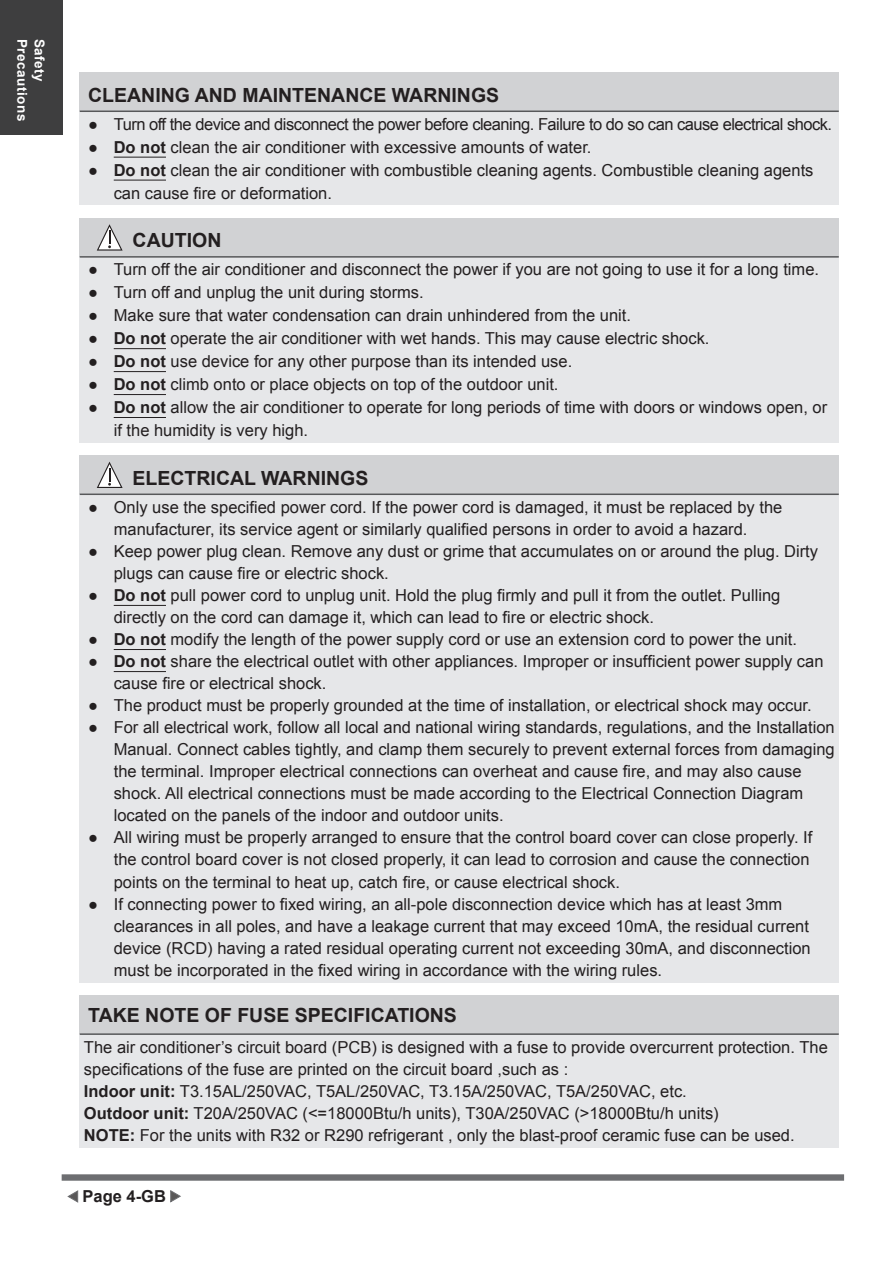
<style>
.page{position:relative;width:893px;height:1263px;background:#fff}
.page>*{position:absolute;margin:0;border:0;box-sizing:border-box;transform-origin:0 0}
.t1{font:700 19.5px "Arial";color:#231f20}
.t2{font:16.5px/22px "Arial";color:#231f20}
.t3{font:16.5px "Arial";letter-spacing:-.03em;color:#231f20}
.t4{font:700 16.5px "Arial";color:#231f20}
.t5{font:700 13.5px "Arial";letter-spacing:.04em;color:#fff}
.s1{font-weight:700}
</style>
<div class="page">
<div style="left:0;top:0;width:62px;height:135px;background:#3e3e3f"></div>
<div style="left:62px;top:1174px;width:782px;height:7px;background:#6d6e71"></div>
<div style="left:80px;top:72px;width:759px;height:39px;background:#d1d2d4"></div>
<div style="left:80px;top:111px;width:759px;height:94px;background:#e6e7e9"></div>
<hr style="left:80px;top:111px;width:759px;height:1px;background:#57585a">
<hr style="left:114px;top:157px;width:52px;height:1px;background:#231f20">
<hr style="left:114px;top:180px;width:52px;height:1px;background:#231f20">
<div style="left:80px;top:218px;width:759px;height:39px;background:#d1d2d4"></div>
<div style="left:80px;top:257px;width:759px;height:185px;background:#e6e7e9"></div>
<hr style="left:80px;top:256px;width:759px;height:2px;background:#57585a">
<svg style="left:97px;top:224px;width:26px;height:27px"></svg>
<hr style="left:114px;top:348px;width:52px;height:1px;background:#231f20">
<hr style="left:114px;top:371px;width:52px;height:1px;background:#231f20">
<hr style="left:114px;top:394px;width:52px;height:1px;background:#231f20">
<hr style="left:114px;top:417px;width:52px;height:1px;background:#231f20">
<div style="left:80px;top:455px;width:759px;height:39px;background:#d1d2d4"></div>
<div style="left:80px;top:494px;width:759px;height:488px;background:#e6e7e9"></div>
<hr style="left:80px;top:493px;width:759px;height:2px;background:#57585a">
<svg style="left:97px;top:462px;width:26px;height:26px"></svg>
<hr style="left:114px;top:605px;width:52px;height:1px;background:#231f20">
<hr style="left:114px;top:649px;width:52px;height:1px;background:#231f20">
<hr style="left:114px;top:671px;width:52px;height:1px;background:#231f20">
<div style="left:80px;top:995px;width:759px;height:39px;background:#d1d2d4"></div>
<div style="left:80px;top:1034px;width:759px;height:113px;background:#e6e7e9"></div>
<hr style="left:80px;top:1033px;width:759px;height:2px;background:#57585a">
<svg style="left:68px;top:1190px;width:10px;height:13px"></svg>
<svg style="left:170px;top:1190px;width:11px;height:12px"></svg>
<p class="t5" style="left:27px;top:39px;width:84px;rotate:90deg">Precautions</p>
<p class="t5" style="left:45px;top:39px;width:45px;rotate:90deg">Safety</p>
<p class="t1" style="left:88px;top:82px;width:412px">CLEANING AND MAINTENANCE WARNINGS</p>
<p class="t3" style="left:88px;top:113px;width:745px">● Turn off the device and disconnect the power before cleaning. Failure to do so can cause electrical shock.</p>
<p class="t2" style="left:88px;top:136px;width:505px">● <span class="s1">Do not</span> clean the air conditioner with excessive amounts of water.</p>
<p class="t2" style="left:114px;top:158px;width:701px;line-height:23px;text-indent:-26px">● <span class="s1">Do not</span> clean the air conditioner with combustible cleaning agents. Combustible cleaning agents can cause 昀椀re or deformation.</p>
<p class="t1" style="left:133px;top:233px;width:90px">CAUTION</p>
<p class="t2" style="left:88px;top:259px;width:732px">● Turn off the air conditioner and disconnect the power if you are not going to use it for a long time.</p>
<p class="t2" style="left:88px;top:282px;width:337px">● Turn off and unplug the unit during storms.</p>
<p class="t2" style="left:88px;top:305px;width:544px">● Make sure that water condensation can drain unhindered from the unit.</p>
<p class="t2" style="left:88px;top:327px;width:623px">● <span class="s1">Do not</span> operate the air conditioner with wet hands. This may cause electric shock.</p>
<p class="t2" style="left:88px;top:350px;width:486px">● <span class="s1">Do not</span> use device for any other purpose than its intended use.</p>
<p class="t2" style="left:88px;top:373px;width:472px">● <span class="s1">Do not</span> climb onto or place objects on top of the outdoor unit.</p>
<p class="t2" style="left:114px;top:396px;width:715px;line-height:23px;text-indent:-26px">● <span class="s1">Do not</span> allow the air conditioner to operate for long periods of time with doors or windows open, or if the humidity is very high.</p>
<p class="t1" style="left:133px;top:465px;width:237px">ELECTRICAL WARNINGS</p>
<p class="t2" style="left:88px;top:496px;width:696px;text-align:center">● Only use the speci昀椀ed power cord. If the power cord is damaged, it must be replaced by the manufacturer, its service agent or similarly quali昀椀ed persons in order to avoid a hazard.</p>
<p class="t2" style="left:114px;top:540px;width:706px;text-indent:-26px">● Keep power plug clean. Remove any dust or grime that accumulates on or around the plug. Dirty plugs can cause 昀椀re or electric shock.</p>
<p class="t2" style="left:114px;top:584px;width:668px;text-indent:-26px">● <span class="s1">Do not</span> pull power cord to unplug unit. Hold the plug 昀椀rmly and pull it from the outlet. Pulling directly on the cord can damage it, which can lead to 昀椀re or electric shock.</p>
<p class="t2" style="left:88px;top:628px;width:710px">● <span class="s1">Do not</span> modify the length of the power supply cord or use an extension cord to power the unit.</p>
<p class="t2" style="left:114px;top:650px;width:711px;text-indent:-26px">● <span class="s1">Do not</span> share the electrical outlet with other appliances. Improper or insuf昀椀cient power supply can cause 昀椀re or electrical shock.</p>
<p class="t2" style="left:88px;top:694px;width:725px">● The product must be properly grounded at the time of installation, or electrical shock may occur.</p>
<p class="t2" style="left:114px;top:716px;width:722px;text-indent:-26px">● For all electrical work, follow all local and national wiring standards, regulations, and the Installation Manual. Connect cables tightly, and clamp them securely to prevent external forces from damaging the terminal. Improper electrical connections can overheat and cause 昀椀re, and may also cause shock. All electrical connections must be made according to the Electrical Connection Diagram located on the panels of the indoor and outdoor units.</p>
<p class="t2" style="left:114px;top:827px;width:700px;text-indent:-26px">● All wiring must be properly arranged to ensure that the control board cover can close properly. If the control board cover is not closed properly, it can lead to corrosion and cause the connection points on the terminal to heat up, catch 昀椀re, or cause electrical shock.</p>
<p class="t2" style="left:114px;top:893px;width:698px;text-indent:-26px">● If connecting power to 昀椀xed wiring, an all-pole disconnection device which has at least 3mm clearances in all poles, and have a leakage current that may exceed 10mA, the residual current device (RCD) having a rated residual operating current not exceeding 30mA, and disconnection must be incorporated in the 昀椀xed wiring in accordance with the wiring rules.</p>
<p class="t1" style="left:88px;top:1002px;width:370px">TAKE NOTE OF FUSE SPECIFICATIONS</p>
<p class="t2" style="left:84px;top:1036px;width:745px">The air conditioner’s circuit board (PCB) is designed with a fuse to provide overcurrent protection. The speci昀椀cations of the fuse are printed on the circuit board ,such as :<br><span class="s1">Indoor unit:</span> T3.15AL/250VAC, T5AL/250VAC, T3.15A/250VAC, T5A/250VAC, etc.<br><span class="s1">Outdoor unit:</span> T20A/250VAC (&lt;=18000Btu/h units), T30A/250VAC (&gt;18000Btu/h units)<br><span class="s1">NOTE:</span> For the units with R32 or R290 refrigerant , only the blast-proof ceramic fuse can be used.</p>
<p class="t4" style="left:82px;top:1185px;width:85px">Page 4-GB</p>
</div>
